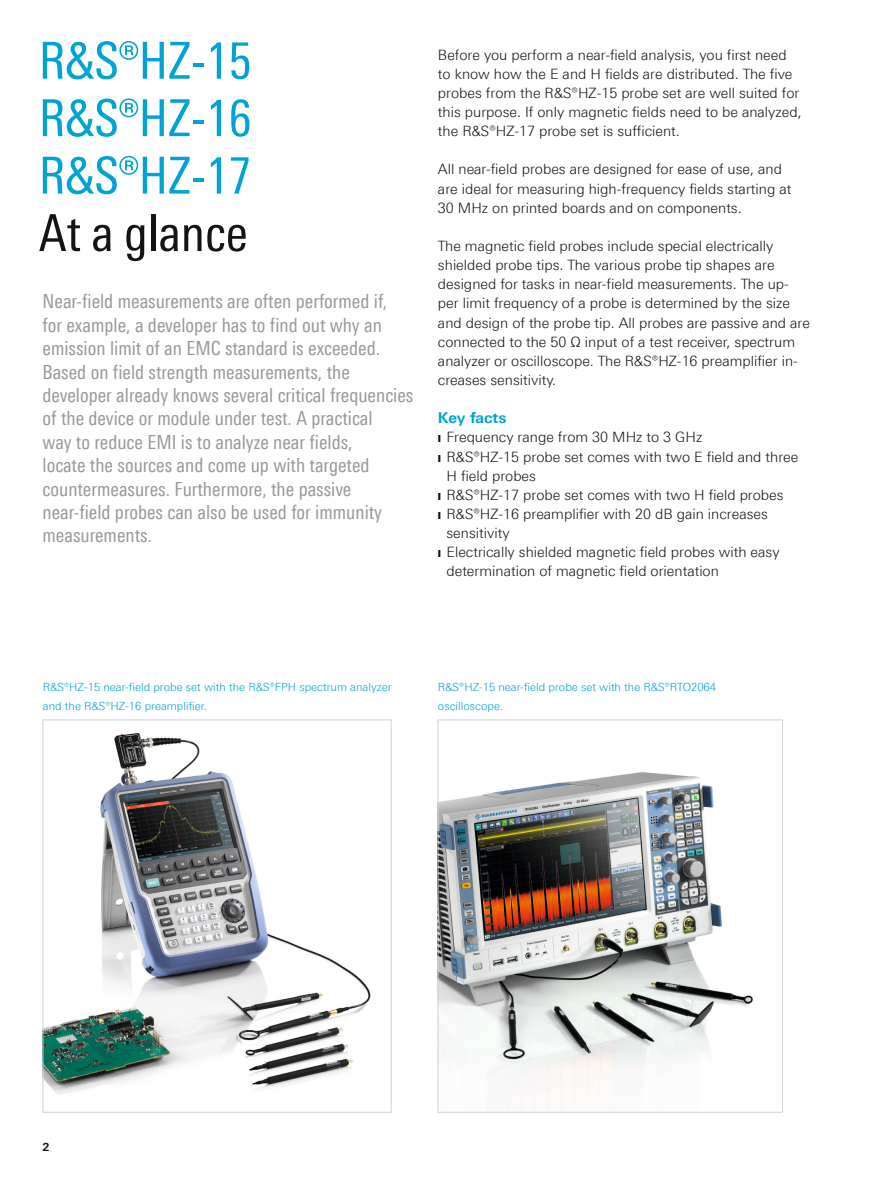
<style>
.page{position:relative;width:893px;height:1191px;background:#fff}
.page>*{position:absolute;margin:0;border:0;box-sizing:border-box;transform-origin:0 0}
.t1{font:51px/57.4px "Linotype Univers 420 Cn";color:#00a3d3;text-align:justify}
.t2{font:51px "Linotype Univers 420 Cn";color:#131413}
.t3{font:19.5px/23.4px "Linotype Univers 420 Cn";color:#999}
.t4{font:700 15px "Linotype Univers 630";letter-spacing:-.005em;color:#00a3d3}
.t5{font:300 14.25px/19.2px "Linotype Univers 330";color:#131413}
.t6{font:300 11.25px/19.2px "Linotype Univers 330";color:#00a3d3}
.t7{font:700 11.25px "Linotype Univers 630";color:#131413}
</style>
<div class="page">
<img style="left:440px;top:772px;width:313px;height:315px">
<div style="left:438px;top:719px;width:345px;height:393px;border:1px solid #cdd4d7"></div>
<img style="left:45px;top:733px;width:326px;height:362px">
<div style="left:43px;top:719px;width:349px;height:393px;border:1px solid #cdd4d7"></div>
<h1 class="t1" style="left:39px;top:32px;width:214px">R&amp;S®HZ-15<br>R&amp;S®HZ-16<br>R&amp;S®HZ-17</h1>
<h1 class="t2" style="left:39px;top:203px;width:211px">At a glance</h1>
<p class="t3" style="left:43px;top:290px;width:372px">Near-field measurements are often performed if,<br>for example, a developer has to find out why an emission limit of an EMC standard is exceeded.<br>Based on field strength measurements, the developer already knows several critical frequencies of the device or module under test. A practical<br>way to reduce EMI is to analyze near fields,<br>locate the sources and come up with targeted countermeasures. Furthermore, the passive near-field probes can also be used for immunity measurements.</p>
<p class="t5" style="left:438px;top:45px;width:365px">Before you perform a near-field analysis, you first need to know how the E and H fields are distributed. The five probes from the R&amp;S®HZ‑15 probe set are well suited for this purpose. If only magnetic fields need to be analyzed, the R&amp;S®HZ-17 probe set is sufficient.</p>
<p class="t5" style="left:438px;top:160px;width:355px">All near‑field probes are designed for ease of use, and are ideal for measuring high-frequency fields starting at<br>30 MHz on printed boards and on components.</p>
<p class="t5" style="left:438px;top:236px;width:374px">The magnetic field probes include special electrically shielded probe tips. The various probe tip shapes are designed for tasks in near-field measurements. The up&shy;per limit frequency of a probe is determined by the size and design of the probe tip. All probes are passive and are connected to the 50 Ω input of a test receiver, spectrum analyzer or oscilloscope. The R&amp;S®HZ-16 preamplifier in&shy;creases sensitivity.</p>
<p class="t4" style="left:438px;top:409px;width:70px">Key facts</p>
<p class="t5" style="left:438px;top:427px;width:266px">❙ Frequency range from 30 MHz to 3 GHz</p>
<p class="t5" style="left:438px;top:447px;width:362px">❙ R&amp;S®HZ-15 probe set comes with two E field and three</p>
<p class="t5" style="left:446px;top:466px;width:91px">H field probes</p>
<p class="t5" style="left:438px;top:485px;width:347px">❙ R&amp;S®HZ-17 probe set comes with two H field probes</p>
<p class="t5" style="left:438px;top:504px;width:331px">❙ R&amp;S®HZ-16 preamplifier with 20 dB gain increases</p>
<p class="t5" style="left:446px;top:523px;width:65px">sensitivity</p>
<p class="t5" style="left:438px;top:542px;width:343px">❙ Electrically shielded magnetic field probes with easy</p>
<p class="t5" style="left:446px;top:561px;width:274px">determination of magnetic field orientation</p>
<p class="t6" style="left:43px;top:677px;width:350px">¸HZ-15 near-field probe set with the ¸FPH spectrum analyzer and the ¸HZ-16 preamplifier.</p>
<p class="t6" style="left:438px;top:677px;width:280px">¸HZ-15 near-field probe set with the ¸RTO2064 oscilloscope.</p>
<p class="t7" style="left:43px;top:1139px;width:9px">2</p>
</div>
